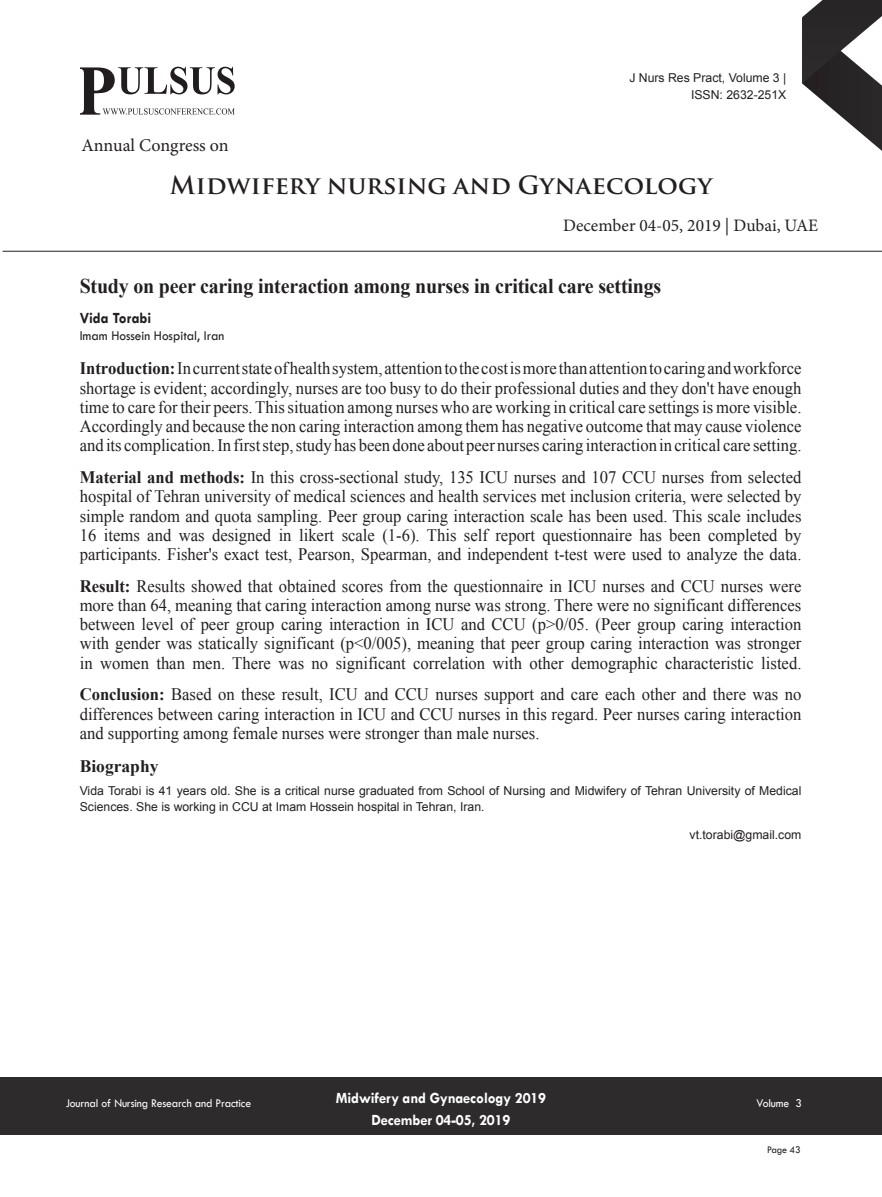
<style>
.page{position:relative;width:882px;height:1197px;background:#fff}
.page>*{position:absolute;margin:0;border:0;box-sizing:border-box;transform-origin:0 0}
.t1{font:700 24.5px "Trajan Pro";letter-spacing:.01em;color:#231f20}
.t2{font:700 21px "Times New Roman";letter-spacing:-.01em;color:#231f20;scale:.95 1}
.t3{font:18.03px "Minion Pro";letter-spacing:-.005em;color:#231f20}
.Bio_Heading{font:17.5px/19.2px "Times New Roman";color:#231f20;text-align:justify;scale:.95 1}
.t4{font:17.5px "Minion Pro";color:#231f20}
.Bio_Heading-2{font:700 17.5px "Times New Roman";color:#231f20}
.t5{font:700 15.75px/22.4px "Tw Cen";letter-spacing:-.01em;color:#fff;text-align:center;scale:.95 1}
.Name{font:700 15.75px "Tw Cen";color:#231f20;scale:.95 1}
.Affiliation{font:14px "Tw Cen";color:#231f20;scale:.95 1}
.Biography{font:12.25px/16.8px "Arial";color:#231f20;text-align:right}
.t6{font:12.25px "Tw Cen";letter-spacing:-.01em;color:#fff;scale:.95 1}
.t7{font:10.5px "Tw Cen";letter-spacing:-.02em;color:#231f20;scale:.95 1}
.s1{font-weight:700}
</style>
<div class="page">
<svg style="left:802px;top:0;width:80px;height:151px"></svg>
<div style="left:0;top:1077px;width:882px;height:58px;background:#2e2b2c"></div>
<svg style="left:80px;top:67px;width:155px;height:48px"></svg>
<hr style="left:3px;top:251px;width:879px;height:1px;background:#231f20">
<p class="t3" style="left:81px;top:133px;width:149px">Annual Congress on</p>
<p class="Biography" style="left:629px;top:70px;width:159px">J Nurs Res Pract, Volume 3 |<br>ISSN: 2632-251X</p>
<h1 class="t1" style="left:170px;top:170px;width:544px">Midwifery nursing and Gynaecology</h1>
<p class="t4" style="left:563px;top:214px;width:257px">December 04-05, 2019 | Dubai, UAE</p>
<p class="t2" style="left:80px;top:271px;width:614px">Study on peer caring interaction among nurses in critical care settings</p>
<p class="Name" style="left:80px;top:308px;width:77px">Vida Torabi</p>
<p class="Affiliation" style="left:80px;top:327px;width:154px">Imam Hossein Hospital, Iran</p>
<p class="Bio_Heading" style="left:80px;top:359px;width:761px"><span class="s1">Introduction:</span> In current state of health system, attention to the cost is more than attention to caring and workforce shortage is evident; accordingly, nurses are too busy to do their professional duties and they don't have enough time to care for their peers. This situation among nurses who are working in critical care settings is more visible.<br>Accordingly and because the non caring interaction among them has negative outcome that may cause violence and its complication. In first step, study has been done about peer nurses caring interaction in critical care setting.</p>
<p class="Bio_Heading" style="left:80px;top:467px;width:761px"><span class="s1">Material and methods:</span> In this cross-sectional study, 135 ICU nurses and 107 CCU nurses from selected hospital of Tehran university of medical sciences and health services met inclusion criteria, were selected by simple random and quota sampling. Peer group caring interaction scale has been used. This scale includes 16 items and was designed in likert scale (1-6). This self report questionnaire has been completed by participants. Fisher's exact test, Pearson, Spearman, and independent t-test were used to analyze the data.</p>
<p class="Bio_Heading" style="left:80px;top:576px;width:761px"><span class="s1">Result:</span> Results showed that obtained scores from the questionnaire in ICU nurses and CCU nurses were more than 64, meaning that caring interaction among nurse was strong. There were no significant differences between level of peer group caring interaction in ICU and CCU (p&gt;0/05. (Peer group caring interaction with gender was statically significant (p&lt;0/005), meaning that peer group caring interaction was stronger in women than men. There was no significant correlation with other demographic characteristic listed.</p>
<p class="Bio_Heading" style="left:80px;top:685px;width:761px"><span class="s1">Conclusion:</span> Based on these result, ICU and CCU nurses support and care each other and there was no differences between caring interaction in ICU and CCU nurses in this regard. Peer nurses caring interaction and supporting among female nurses were stronger than male nurses.</p>
<p class="Bio_Heading-2" style="left:80px;top:754px;width:80px">Biography</p>
<p class="Biography" style="left:80px;top:783px;width:723px;line-height:15.8px;text-align:left">Vida Torabi is 41 years old. She is a critical nurse graduated from School of Nursing and Midwifery of Tehran University of Medical<br>Sciences. She is working in CCU at Imam Hossein hospital in Tehran, Iran.</p>
<p class="Biography" style="left:690px;top:827px;width:113px">vt.torabi@gmail.com</p>
<p class="t5" style="left:336px;top:1086px;width:223px">Midwifery and Gynaecology 2019<br>December 04-05, 2019</p>
<p class="t6" style="left:66px;top:1096px;width:197px">Journal of Nursing Research and Practice</p>
<p class="t6" style="left:757px;top:1095px;width:49px">Volume 3</p>
<p class="t7" style="left:767px;top:1143px;width:37px">Page 43</p>
</div>
